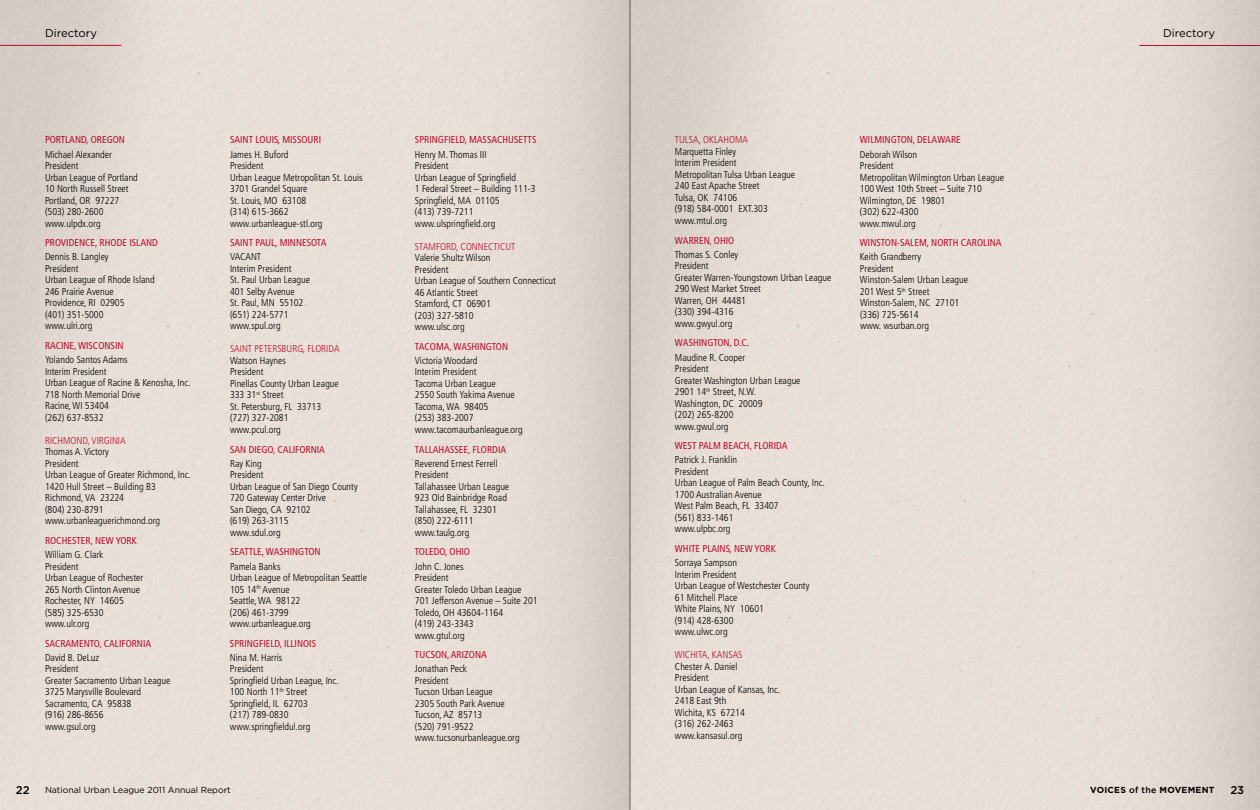
<style>
.page{position:relative;width:1260px;height:810px;background:#fff}
.page>*{position:absolute;margin:0;border:0;box-sizing:border-box;transform-origin:0 0}
.t1{font:11.25px "Gotham";color:#000}
.t2{font:500 11.25px "Gotham";color:#000}
.t3{font:300 condensed 10px/11.5px "Frutiger";color:#000}
.t4{font:condensed 10px "Frutiger";color:#c41230}
.t5{font:300 condensed 10px "Frutiger";color:#c41230}
.t6{font:8.75px "Gotham";color:#000}
.t7{font:700 8.75px "Gotham";letter-spacing:.03em;color:#000}
.s1{font-weight:500}
</style>
<div class="page">
<img style="left:0;top:0;width:1260px;height:810px">
<hr style="left:630px;top:0;width:1px;height:810px;background:#000">
<p class="t1" style="left:45px;top:26px;width:53px">Directory</p>
<p class="t1" style="left:1163px;top:26px;width:53px">Directory</p>
<p class="t4" style="left:45px;top:134px;width:82px">PORTLAND, OREGON</p>
<p class="t3" style="left:45px;top:149px;width:94px">Michael Alexander<br>President<br>Urban League of Portland<br>10 North Russell Street<br>Portland, OR 97227 (503) 280-2600 www.ulpdx.org</p>
<p class="t4" style="left:45px;top:237px;width:115px">PROVIDENCE, RHODE ISLAND</p>
<p class="t3" style="left:45px;top:251px;width:111px">Dennis B. Langley<br>President<br>Urban League of Rhode Island<br>246 Prairie Avenue<br>Providence, RI 02905<br>(401) 351-5000<br>www.ulri.org</p>
<p class="t4" style="left:45px;top:340px;width:80px">RACINE, WISCONSIN</p>
<p class="t3" style="left:45px;top:354px;width:147px">Yolando Santos Adams<br>Interim President<br>Urban League of Racine &amp; Kenosha, Inc.<br>718 North Memorial Drive<br>Racine, WI 53404<br>(262) 637-8532</p>
<p class="t5" style="left:45px;top:435px;width:82px">RICHMOND, VIRGINIA</p>
<p class="t3" style="left:45px;top:446px;width:147px">Thomas A. Victory<br>President<br>Urban League of Greater Richmond, Inc.<br>1420 Hull Street – Building B3<br>Richmond, VA 23224<br>(804) 230-8791 www.urbanleaguerichmond.org</p>
<p class="t4" style="left:45px;top:535px;width:93px">ROCHESTER, NEW YORK</p>
<p class="t3" style="left:45px;top:549px;width:100px">William G. Clark<br>President<br>Urban League of Rochester<br>265 North Clinton Avenue<br>Rochester, NY 14605 (585) 325-6530 www.ulr.org</p>
<p class="t4" style="left:45px;top:637px;width:108px">SACRAMENTO, CALIFORNIA</p>
<p class="t3" style="left:45px;top:652px;width:127px">David B. DeLuz<br>President<br>Greater Sacramento Urban League<br>3725 Marysville Boulevard<br>Sacramento, CA 95838<br>(916) 286-8656<br>www.gsul.org</p>
<p class="t4" style="left:230px;top:134px;width:93px">SAINT LOUIS, MISSOURI</p>
<p class="t3" style="left:230px;top:149px;width:134px">James H. Buford<br>President<br>Urban League Metropolitan St. Louis<br>3701 Grandel Square<br>St. Louis, MO 63108<br>(314) 615-3662 www.urbanleague-stl.org</p>
<p class="t4" style="left:230px;top:237px;width:98px">SAINT PAUL, MINNESOTA</p>
<p class="t3" style="left:230px;top:251px;width:81px">VACANT<br>Interim President<br>St. Paul Urban League<br>401 Selby Avenue<br>St. Paul, MN 55102 (651) 224-5771 www.spul.org</p>
<p class="t5" style="left:230px;top:343px;width:111px">SAINT PETERSBURG, FLORIDA</p>
<p class="t3" style="left:230px;top:355px;width:110px">Watson Haynes<br>President<br>Pinellas County Urban League<br>333 31<sup>st</sup> Street<br>St. Petersburg, FL 33713 (727) 327-2081 www.pcul.org</p>
<p class="t4" style="left:230px;top:443px;width:97px">SAN DIEGO, CALIFORNIA</p>
<p class="t3" style="left:230px;top:458px;width:129px">Ray King<br>President<br>Urban League of San Diego County<br>720 Gateway Center Drive<br>San Diego, CA 92102<br>(619) 263-3115<br>www.sdul.org</p>
<p class="t4" style="left:230px;top:546px;width:92px">SEATTLE, WASHINGTON</p>
<p class="t3" style="left:230px;top:560px;width:139px">Pamela Banks<br>Urban League of Metropolitan Seattle<br>105 14<sup>th</sup> Avenue<br>Seattle, WA 98122<br>(206) 461-3799 www.urbanleague.org</p>
<p class="t4" style="left:230px;top:637px;width:88px">SPRINGFIELD, ILLINOIS</p>
<p class="t3" style="left:230px;top:652px;width:110px">Nina M. Harris<br>President<br>Springfield Urban League, Inc.<br>100 North 11<sup>th</sup> Street<br>Springfield, IL 62703<br>(217) 789-0830 www.springfieldul.org</p>
<p class="t4" style="left:415px;top:134px;width:123px">SPRINGFIELD, MASSACHUSETTS</p>
<p class="t3" style="left:415px;top:149px;width:122px">Henry M. Thomas III<br>President<br>Urban League of Springfield<br>1 Federal Street – Building 111-3<br>Springfield, MA 01105<br>(413) 739-7211 www.ulspringfield.org</p>
<p class="t5" style="left:415px;top:240px;width:102px">STAMFORD, CONNECTICUT</p>
<p class="t3" style="left:415px;top:252px;width:142px">Valerie Shultz Wilson<br>President<br>Urban League of Southern Connecticut<br>46 Atlantic Street<br>Stamford, CT 06901<br>(203) 327-5810<br>www.ulsc.org</p>
<p class="t4" style="left:415px;top:340px;width:95px">TACOMA, WASHINGTON</p>
<p class="t3" style="left:415px;top:355px;width:109px">Victoria Woodard<br>Interim President<br>Tacoma Urban League<br>2550 South Yakima Avenue<br>Tacoma, WA 98405<br>(253) 383-2007 www.tacomaurbanleague.org</p>
<p class="t4" style="left:415px;top:443px;width:93px">TALLAHASSEE, FLORDIA</p>
<p class="t3" style="left:415px;top:458px;width:96px">Reverend Ernest Ferrell<br>President<br>Tallahassee Urban League<br>923 Old Bainbridge Road<br>Tallahassee, FL 32301 (850) 222-6111 www.taulg.org</p>
<p class="t4" style="left:415px;top:546px;width:56px">TOLEDO, OHIO</p>
<p class="t3" style="left:415px;top:560px;width:124px">John C. Jones<br>President<br>Greater Toledo Urban League<br>701 Jefferson Avenue – Suite 201<br>Toledo, OH 43604-1164<br>(419) 243-3343<br>www.gtul.org</p>
<p class="t4" style="left:415px;top:649px;width:73px">TUCSON, ARIZONA</p>
<p class="t3" style="left:415px;top:663px;width:106px">Jonathan Peck<br>President<br>Tucson Urban League<br>2305 South Park Avenue<br>Tucson, AZ 85713<br>(520) 791-9522 www.tucsonurbanleague.org</p>
<p class="t5" style="left:675px;top:134px;width:74px">TULSA, OKLAHOMA</p>
<p class="t3" style="left:675px;top:146px;width:122px">Marquetta Finley<br>Interim President<br>Metropolitan Tulsa Urban League<br>240 East Apache Street<br>Tulsa, OK 74106<br>(918) 584-0001 EXT.303 www.mtul.org</p>
<p class="t4" style="left:675px;top:234px;width:61px">WARREN, OHIO</p>
<p class="t3" style="left:675px;top:249px;width:158px">Thomas S. Conley<br>President<br>Greater Warren-Youngstown Urban League<br>290 West Market Street<br>Warren, OH 44481<br>(330) 394-4316<br>www.gwyul.org</p>
<p class="t4" style="left:675px;top:337px;width:76px">WASHINGTON, D.C.</p>
<p class="t3" style="left:675px;top:351px;width:127px">Maudine R. Cooper<br>President<br>Greater Washington Urban League<br>2901 14<sup>th</sup> Street, N.W.<br>Washington, DC 20009<br>(202) 265-8200<br>www.gwul.org</p>
<p class="t4" style="left:675px;top:440px;width:114px">WEST PALM BEACH, FLORIDA</p>
<p class="t3" style="left:675px;top:454px;width:151px">Patrick J. Franklin<br>President<br>Urban League of Palm Beach County, Inc.<br>1700 Australian Avenue<br>West Palm Beach, FL 33407<br>(561) 833-1461<br>www.ulpbc.org</p>
<p class="t4" style="left:675px;top:543px;width:102px">WHITE PLAINS, NEW YORK</p>
<p class="t3" style="left:675px;top:557px;width:136px">Sorraya Sampson<br>Interim President<br>Urban League of Westchester County<br>61 Mitchell Place<br>White Plains, NY 10601<br>(914) 428-6300<br>www.ulwc.org</p>
<p class="t5" style="left:675px;top:649px;width:69px">WICHITA, KANSAS</p>
<p class="t3" style="left:675px;top:661px;width:107px">Chester A. Daniel<br>President<br>Urban League of Kansas, Inc.<br>2418 East 9th<br>Wichita, KS 67214<br>(316) 262-2463 www.kansasul.org</p>
<p class="t4" style="left:860px;top:134px;width:102px">WILMINGTON, DELAWARE</p>
<p class="t3" style="left:860px;top:149px;width:146px">Deborah Wilson<br>President<br>Metropolitan Wilmington Urban League<br>100 West 10th Street – Suite 710<br>Wilmington, DE 19801<br>(302) 622-4300<br>www.mwul.org</p>
<p class="t4" style="left:860px;top:237px;width:143px">WINSTON-SALEM, NORTH CAROLINA</p>
<p class="t3" style="left:860px;top:251px;width:109px">Keith Grandberry<br>President<br>Winston-Salem Urban League<br>201 West 5<sup>th</sup> Street<br>Winston-Salem, NC 27101 (336) 725-5614<br>www. wsurban.org</p>
<p class="t2" style="left:16px;top:782px;width:15px">22</p>
<p class="t6" style="left:45px;top:784px;width:187px">National Urban League 2011 Annual Report</p>
<p class="t7" style="left:1090px;top:784px;width:126px">VOICES <span class="s1">of the</span> MOVEMENT</p>
<p class="t2" style="left:1230px;top:782px;width:15px">23</p>
</div>
